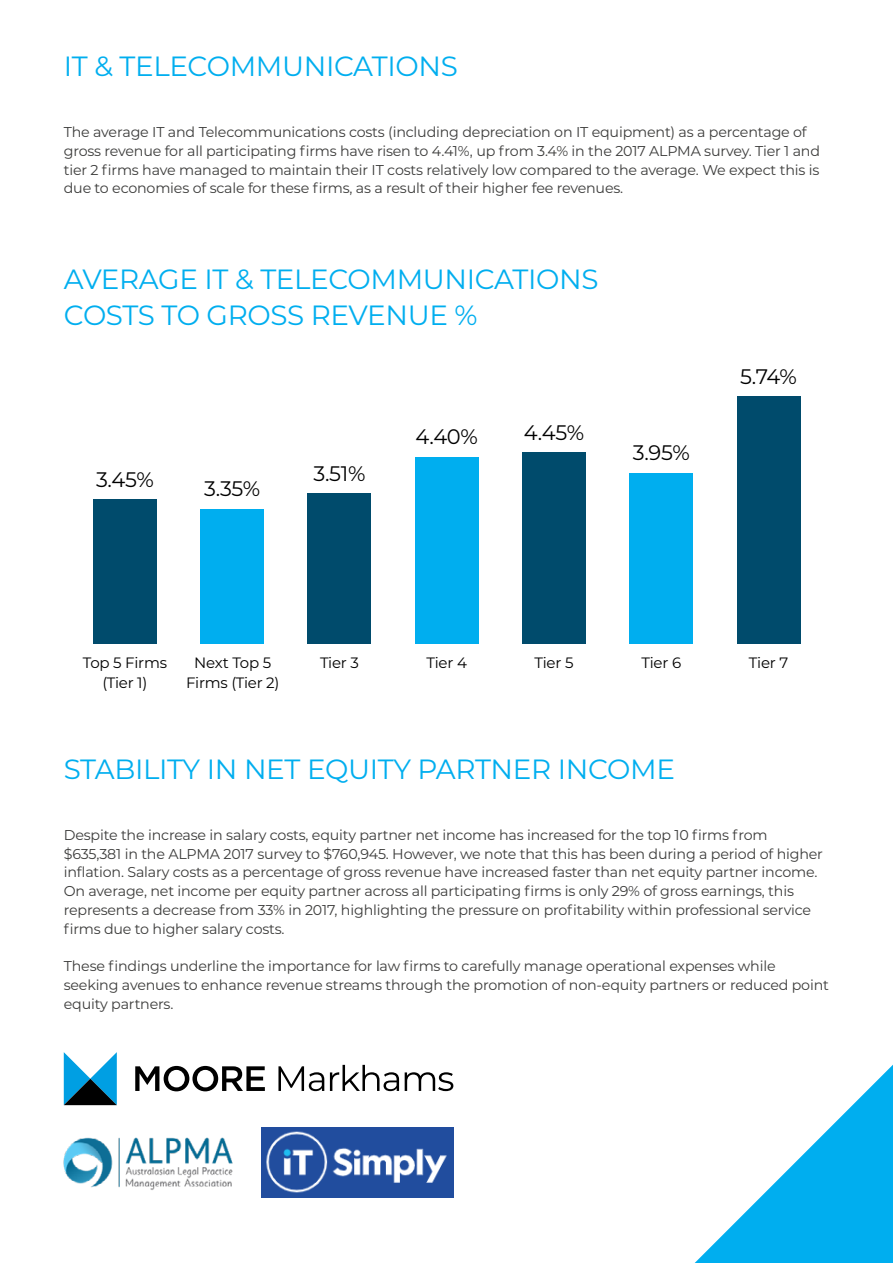
<style>
.page{position:relative;width:893px;height:1263px;background:#fff}
.page>*{position:absolute;margin:0;border:0;box-sizing:border-box;transform-origin:0 0}
.t1{font:27.75px/36.2px "Montserrat";letter-spacing:-.015em;color:#00aeef}
.t2{font:21px "Montserrat";letter-spacing:-.015em;color:#000}
.t3{font:15px/19.5px "Montserrat";letter-spacing:-.015em;color:#000;text-align:center}
.t4{font:14.25px/18.8px "Montserrat";letter-spacing:-.015em;color:#3c3c3b}
</style>
<div class="page">
<img style="left:64px;top:1137px;width:169px;height:53px">
<img style="left:261px;top:1128px;width:192px;height:69px">
<svg style="left:64px;top:1052px;width:53px;height:53px"></svg>
<svg style="left:135px;top:1066px;width:130px;height:25px"></svg>
<svg style="left:278px;top:1066px;width:46px;height:25px"></svg>
<svg style="left:330px;top:1065px;width:69px;height:26px"></svg>
<svg style="left:405px;top:1072px;width:48px;height:19px"></svg>
<svg style="left:695px;top:1065px;width:198px;height:198px"></svg>
<div style="left:93px;top:500px;width:64px;height:144px;background:#004b6c"></div>
<div style="left:200px;top:509px;width:64px;height:135px;background:#00aeef"></div>
<div style="left:308px;top:494px;width:63px;height:150px;background:#004b6c"></div>
<div style="left:415px;top:457px;width:64px;height:187px;background:#00aeef"></div>
<div style="left:522px;top:453px;width:64px;height:191px;background:#004b6c"></div>
<div style="left:629px;top:473px;width:64px;height:171px;background:#00aeef"></div>
<div style="left:737px;top:396px;width:63px;height:248px;background:#004b6c"></div>
<h1 class="t1" style="left:64px;top:47px;width:395px">IT &amp; TELECOMMUNICATIONS</h1>
<p class="t4" style="left:64px;top:122px;width:758px">The average IT and Telecommunications costs (including depreciation on IT equipment) as a percentage of gross revenue for all participating firms have risen to 4.41%, up from 3.4% in the 2017 ALPMA survey. Tier 1 and tier 2 firms have managed to maintain their IT costs relatively low compared to the average. We expect this is due to economies of scale for these firms, as a result of their higher fee revenues.</p>
<h1 class="t1" style="left:64px;top:260px;width:536px">AVERAGE IT &amp; TELECOMMUNICATIONS<br>COSTS TO GROSS REVENUE %</h1>
<h2 class="t2" style="left:96px;top:465px;width:59px">3.45%</h2>
<h2 class="t2" style="left:204px;top:475px;width:58px">3.35%</h2>
<h2 class="t2" style="left:313px;top:459px;width:54px">3.51%</h2>
<h2 class="t2" style="left:415px;top:422px;width:64px">4.40%</h2>
<h2 class="t2" style="left:524px;top:418px;width:62px">4.45%</h2>
<h2 class="t2" style="left:633px;top:438px;width:59px">3.95%</h2>
<h2 class="t2" style="left:740px;top:362px;width:58px">5.74%</h2>
<p class="t3" style="left:83px;top:653px;width:86px">Top 5 Firms (Tier 1)</p>
<p class="t3" style="left:186px;top:653px;width:95px">Next Top 5<br>Firms (Tier 2)</p>
<p class="t3" style="left:320px;top:653px;width:40px">Tier 3</p>
<p class="t3" style="left:427px;top:653px;width:42px">Tier 4</p>
<p class="t3" style="left:535px;top:653px;width:40px">Tier 5</p>
<p class="t3" style="left:641px;top:653px;width:41px">Tier 6</p>
<p class="t3" style="left:749px;top:653px;width:41px">Tier 7</p>
<h1 class="t1" style="left:64px;top:750px;width:613px">STABILITY IN NET EQUITY PARTNER INCOME</h1>
<p class="t4" style="left:64px;top:825px;width:761px">Despite the increase in salary costs, equity partner net income has increased for the top 10 firms from $635,381 in the ALPMA 2017 survey to $760,945. However, we note that this has been during a period of higher inflation. Salary costs as a percentage of gross revenue have increased faster than net equity partner income.<br>On average, net income per equity partner across all participating firms is only 29% of gross earnings, this represents a decrease from 33% in 2017, highlighting the pressure on profitability within professional service firms due to higher salary costs.</p>
<p class="t4" style="left:64px;top:956px;width:767px">These findings underline the importance for law firms to carefully manage operational expenses while seeking avenues to enhance revenue streams through the promotion of non-equity partners or reduced point equity partners.</p>
</div>
